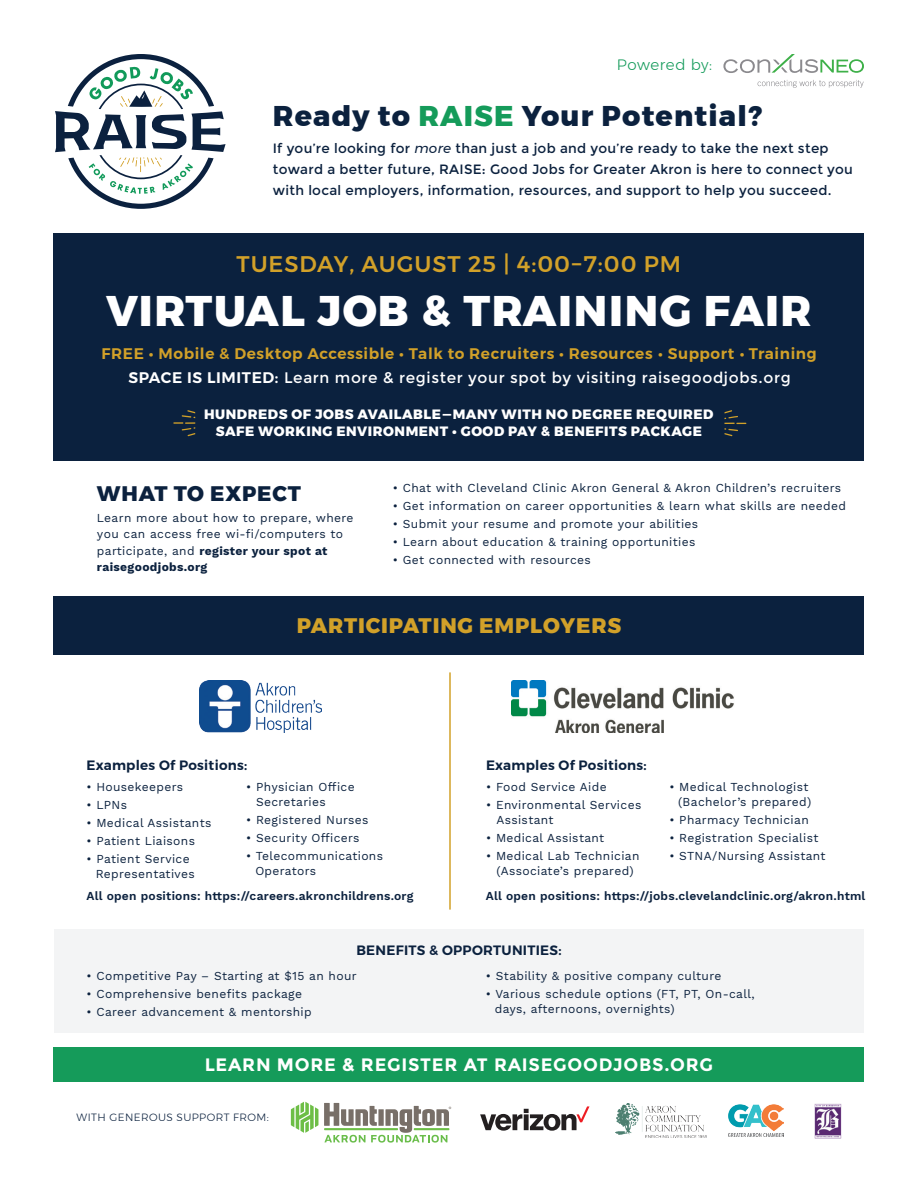
<style>
.page{position:relative;width:918px;height:1188px;background:#fff}
.page>*{position:absolute;margin:0;border:0;box-sizing:border-box;transform-origin:0 0}
.t1{font:800 42.75px "Montserrat";letter-spacing:.04em;color:#fff}
.t2{font:800 28.5px "Montserrat";letter-spacing:.04em;color:#0b213e}
.t3{font:500 22.5px "Montserrat";letter-spacing:.04em;color:#d2a129}
.t4{font:800 21px "Montserrat";letter-spacing:.04em;color:#d2a129}
.t5{font:800 21px "Montserrat";letter-spacing:.04em;color:#0b213e}
.t6{font:700 18px "Montserrat";letter-spacing:.04em;color:#fff}
.t7{font:600 15.3px/24px "Montserrat";letter-spacing:.04em;color:#d2a129;text-align:center}
.t8{font:300 15px "Montserrat";letter-spacing:.04em;color:#159b5b}
.t9{font:13.5px/21px "Montserrat";letter-spacing:.02em;color:#0b213e}
.t10{font:800 13.5px/16.5px "Montserrat";letter-spacing:.04em;color:#fff;text-align:center}
.t11{font:600 13.5px "Montserrat";letter-spacing:.02em;color:#0b213e}
.t12{font:12px/15px "Work Sans";letter-spacing:.03em;color:#0b213e}
.t13{font:600 12px "Work Sans";letter-spacing:.02em;color:#0b213e}
.t14{font:300 10.5px "Montserrat";letter-spacing:.04em;color:#0b213e}
.s1{color:#159b5a}
.s2{font-style:italic}
.s3{color:#fff}
.s4{font-weight:400;color:#fff}
.s5{font-weight:700}
</style>
<div class="page">
<svg style="left:55px;top:54px;width:171px;height:155px"></svg>
<svg style="left:758px;top:80px;width:106px;height:8px"></svg>
<svg style="left:723px;top:54px;width:141px;height:19px"></svg>
<img style="left:200px;top:681px;width:121px;height:52px">
<img style="left:511px;top:681px;width:223px;height:51px">
<div style="left:54px;top:1048px;width:810px;height:34px;background:#159b5a"></div>
<div style="left:54px;top:929px;width:810px;height:104px;background:#f3f4f5"></div>
<div style="left:54px;top:596px;width:810px;height:59px;background:#0b213e"></div>
<div style="left:54px;top:233px;width:810px;height:227px;background:#0b213e"></div>
<svg style="left:724px;top:410px;width:22px;height:26px"></svg>
<svg style="left:173px;top:410px;width:22px;height:26px"></svg>
<hr style="left:449px;top:672px;width:2px;height:238px;background:#d2a129">
<img style="left:616px;top:1104px;width:91px;height:33px">
<img style="left:814px;top:1104px;width:28px;height:35px">
<img style="left:729px;top:1104px;width:55px;height:32px">
<svg style="left:480px;top:1106px;width:110px;height:25px"></svg>
<svg style="left:291px;top:1102px;width:27px;height:31px"></svg>
<svg style="left:324px;top:1103px;width:127px;height:40px"></svg>
<p class="t8" style="left:617px;top:54px;width:97px">Powered by:</p>
<h2 class="t2" style="left:273px;top:93px;width:490px">Ready to <span class="s1">RAISE</span> Your Potential?</h2>
<p class="t9" style="left:273px;top:138px;width:582px">If you’re looking for <span class="s2">more</span> than just a job and you’re ready to take the next step toward a better future, RAISE: Good Jobs for Greater Akron is here to connect you with local employers, information, resources, and support to help you succeed.</p>
<h3 class="t3" style="left:237px;top:247px;width:446px">TUESDAY, AUGUST 25 | 4:00–7:00 PM</h3>
<h1 class="t1" style="left:106px;top:276px;width:707px">VIRTUAL JOB &amp; TRAINING FAIR</h1>
<p class="t7" style="left:102px;top:342px;width:717px">FREE • Mobile &amp; Desktop Accessible • Talk to Recruiters • Resources • Support • Training<br><span class="s3">SPACE IS LIMITED:</span> <span class="s4">Learn more &amp; register your spot by visiting raisegoodjobs.org</span></p>
<p class="t10" style="left:204px;top:406px;width:511px">HUNDREDS OF JOBS AVAILABLE—MANY WITH NO DEGREE REQUIRED<br>SAFE WORKING ENVIRONMENT • GOOD PAY &amp; BENEFITS PACKAGE</p>
<h3 class="t5" style="left:97px;top:476px;width:205px">WHAT TO EXPECT</h3>
<p class="t12" style="left:97px;top:510px;width:258px;line-height:16.5px">Learn more about how to prepare, where you can access free wi-fi/computers to participate, and <span class="s5">register your spot at raisegoodjobs.org</span></p>
<p class="t12" style="left:393px;top:480px;width:450px">• Chat with Cleveland Clinic Akron General &amp; Akron Children’s recruiters</p>
<p class="t12" style="left:393px;top:498px;width:455px">• Get information on career opportunities &amp; learn what skills are needed</p>
<p class="t12" style="left:393px;top:516px;width:307px">• Submit your resume and promote your abilities</p>
<p class="t12" style="left:393px;top:534px;width:304px">• Learn about education &amp; training opportunities</p>
<p class="t12" style="left:393px;top:552px;width:199px">• Get connected with resources</p>
<h3 class="t4" style="left:297px;top:609px;width:326px">PARTICIPATING EMPLOYERS</h3>
<p class="t11" style="left:87px;top:755px;width:162px">Examples Of Positions:</p>
<p class="t12" style="left:86px;top:780px;width:98px">• Housekeepers</p>
<p class="t12" style="left:86px;top:798px;width:42px">• LPNs</p>
<p class="t12" style="left:86px;top:816px;width:126px">• Medical Assistants</p>
<p class="t12" style="left:86px;top:834px;width:110px">• Patient Liaisons</p>
<p class="t12" style="left:96px;top:852px;width:101px;text-indent:-9px">• Patient Service<br>Representatives</p>
<p class="t12" style="left:256px;top:780px;width:100px;text-indent:-10px">• Physician Office<br>Secretaries</p>
<p class="t12" style="left:246px;top:813px;width:124px">• Registered Nurses</p>
<p class="t12" style="left:246px;top:831px;width:115px">• Security Officers</p>
<p class="t12" style="left:255px;top:849px;width:129px;text-indent:-9px">• Telecommunications<br>Operators</p>
<p class="t11" style="left:486px;top:755px;width:162px">Examples Of Positions:</p>
<p class="t12" style="left:486px;top:780px;width:122px">• Food Service Aide</p>
<p class="t12" style="left:497px;top:798px;width:146px;text-indent:-10px">• Environmental Services<br>Assistant</p>
<p class="t12" style="left:486px;top:831px;width:120px">• Medical Assistant</p>
<p class="t12" style="left:486px;top:849px;width:155px;text-align:center">• Medical Lab Technician (Associate’s prepared)</p>
<p class="t12" style="left:669px;top:780px;width:143px;text-align:right">• Medical Technologist (Bachelor’s prepared)</p>
<p class="t12" style="left:669px;top:813px;width:141px">• Pharmacy Technician</p>
<p class="t12" style="left:669px;top:831px;width:151px">• Registration Specialist</p>
<p class="t12" style="left:669px;top:849px;width:158px">• STNA/Nursing Assistant</p>
<p class="t13" style="left:87px;top:889px;width:328px">All open positions: https://careers.akronchildrens.org</p>
<p class="t13" style="left:486px;top:889px;width:381px">All open positions: https://jobs.clevelandclinic.org/akron.html</p>
<p class="t11" style="left:356px;top:940px;width:207px">BENEFITS &amp; OPPORTUNITIES:</p>
<p class="t12" style="left:87px;top:969px;width:272px">• Competitive Pay – Starting at $15 an hour</p>
<p class="t12" style="left:87px;top:987px;width:217px">• Comprehensive benefits package</p>
<p class="t12" style="left:87px;top:1005px;width:227px">• Career advancement &amp; mentorship</p>
<p class="t12" style="left:486px;top:969px;width:237px">• Stability &amp; positive company culture</p>
<p class="t12" style="left:495px;top:987px;width:261px;text-indent:-9px">• Various schedule options (FT, PT, On-call, days, afternoons, overnights)</p>
<h3 class="t6" style="left:205px;top:1054px;width:510px">LEARN MORE &amp; REGISTER AT RAISEGOODJOBS.ORG</h3>
<p class="t14" style="left:76px;top:1110px;width:194px">WITH GENEROUS SUPPORT FROM:</p>
</div>
